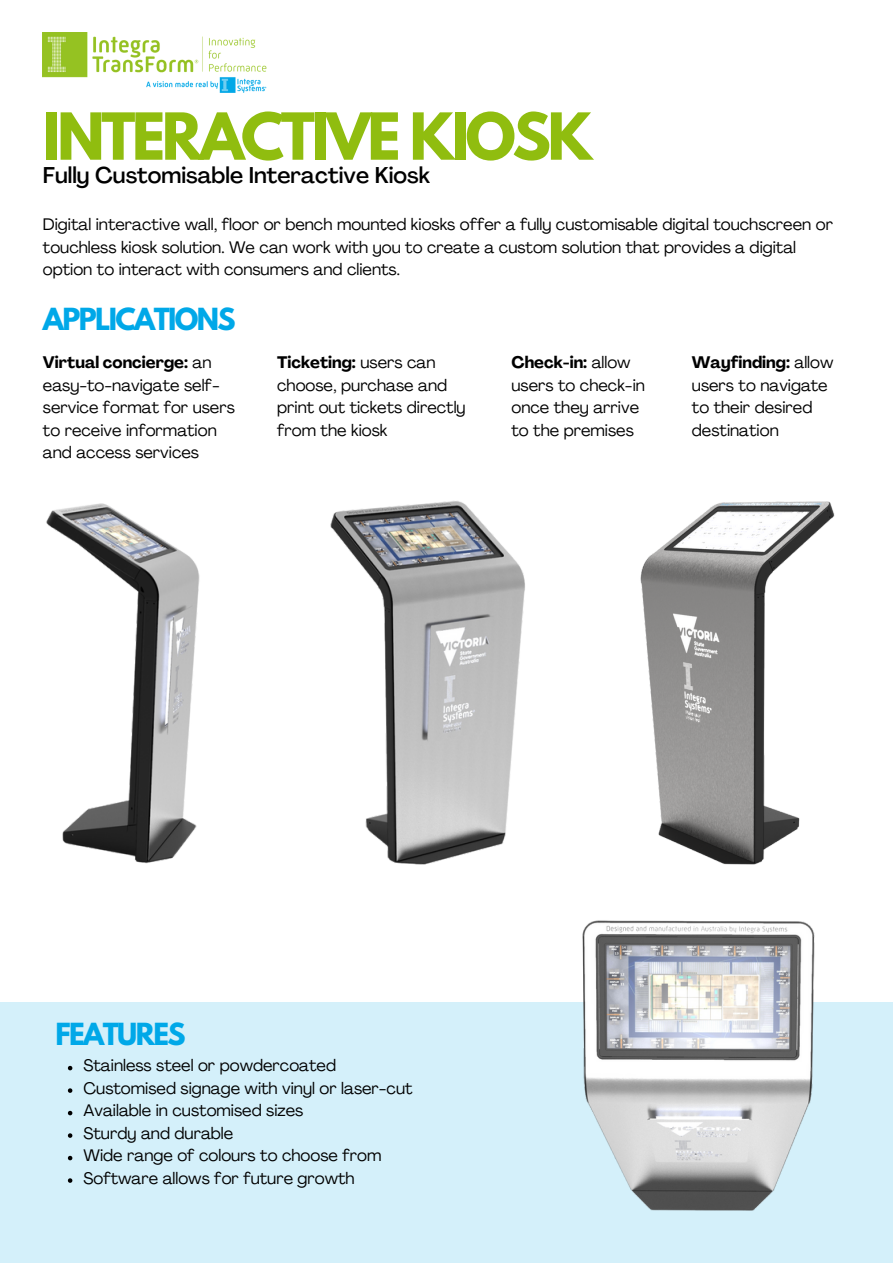
<style>
.page{position:relative;width:893px;height:1264px;background:#fff}
.page>*{position:absolute;margin:0;border:0;box-sizing:border-box;transform-origin:0 0}
.t1{font:700 57.45px "League Spartan";letter-spacing:-.06em;color:#90bd0f}
.t2{font:700 27px "League Spartan";letter-spacing:-.06em;color:#00a8e8}
.t3{font:500 22.5px "Agrandir";color:#000}
.t4{font:16.5px/22.5px "Agrandir";color:#000}
.s1{font-weight:700}
</style>
<div class="page">
<img style="left:43px;top:32px;width:224px;height:61px">
<img style="left:330px;top:501px;width:195px;height:364px">
<img style="left:46px;top:503px;width:154px;height:361px">
<div style="left:0;top:1002px;width:892px;height:260px;background:#d4f0fa"></div>
<img style="left:582px;top:920px;width:233px;height:291px">
<svg style="left:68px;top:1065px;width:4px;height:5px"></svg>
<svg style="left:68px;top:1088px;width:4px;height:4px"></svg>
<svg style="left:68px;top:1110px;width:4px;height:5px"></svg>
<svg style="left:68px;top:1133px;width:4px;height:4px"></svg>
<svg style="left:68px;top:1155px;width:4px;height:5px"></svg>
<svg style="left:68px;top:1178px;width:4px;height:4px"></svg>
<img style="left:640px;top:501px;width:195px;height:364px">
<h1 class="t1" style="left:43px;top:108px;width:551px">INTERACTIVE KIOSK</h1>
<h3 class="t3" style="left:43px;top:166px;width:388px">Fully Customisable Interactive Kiosk</h3>
<p class="t4" style="left:43px;top:215px;width:791px">Digital interactive wall, floor or bench mounted kiosks offer a fully customisable digital touchscreen or touchless kiosk solution. We can work with you to create a custom solution that provides a digital option to interact with consumers and clients.</p>
<h2 class="t2" style="left:43px;top:306px;width:194px">APPLICATIONS</h2>
<p class="t4" style="left:277px;top:353px;width:190px"><span class="s1">Ticketing:</span> users can choose, purchase and print out tickets directly from the kiosk</p>
<p class="t4" style="left:511px;top:353px;width:135px"><span class="s1">Check-in:</span> allow users to check-in once they arrive to the premises</p>
<p class="t4" style="left:692px;top:353px;width:143px"><span class="s1">Wayfinding:</span> allow users to navigate to their desired destination</p>
<p class="t4" style="left:43px;top:353px;width:193px"><span class="s1">Virtual concierge:</span> an easy-to-navigate self&shy;service format for users to receive information and access services</p>
<h2 class="t2" style="left:55px;top:1020px;width:132px">FEATURES</h2>
<p class="t4" style="left:83px;top:1056px;width:330px">Stainless steel or powdercoated<br>Customised signage with vinyl or laser-cut<br>Available in customised sizes<br>Sturdy and durable<br>Wide range of colours to choose from<br>Software allows for future growth</p>
</div>
